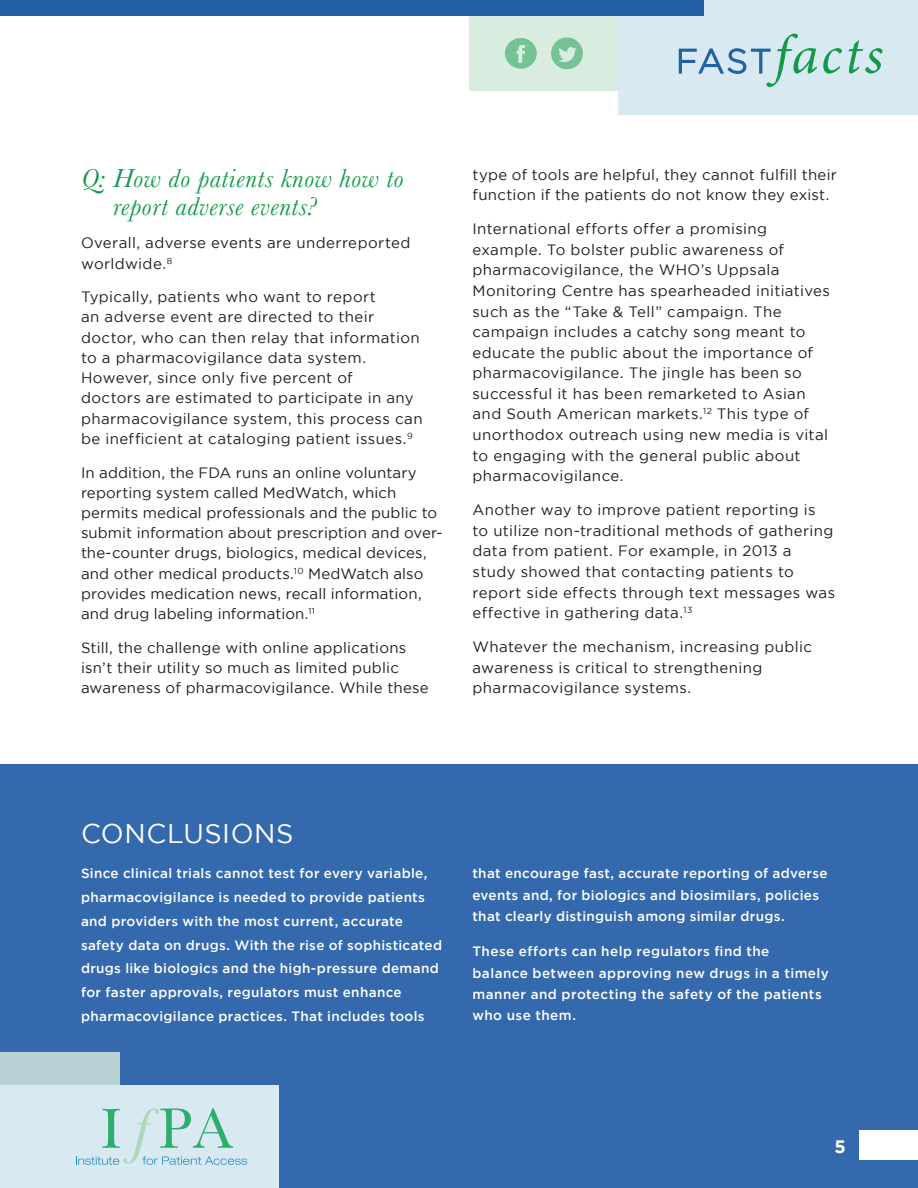
<style>
.page{position:relative;width:918px;height:1188px;background:#fff}
.page>*{position:absolute;margin:0;border:0;box-sizing:border-box;transform-origin:0 0}
.t1{font:italic 27px/27.8px "Baskerville";letter-spacing:.025em;color:#129a48}
.t2{font:27px "Gotham";letter-spacing:.02em;color:#fff}
.t3{font:700 18px "Gotham";color:#fff}
.t4{font:15px/20.5px "Gotham";letter-spacing:.02em;color:#231f20}
.t5{font:500 13.5px/23.9px "Gotham";letter-spacing:.025em;color:#fff}
</style>
<div class="page">
<div style="left:0;top:765px;width:918px;height:423px;background:#3469ae"></div>
<div style="left:860px;top:1131px;width:58px;height:29px;background:#fff"></div>
<div style="left:470px;top:0;width:148px;height:91px;background:#d8ecdf"></div>
<div style="left:618px;top:0;width:300px;height:115px;background:#d9e9f1"></div>
<div style="left:0;top:0;width:704px;height:16px;background:#225fa7"></div>
<svg style="left:678px;top:34px;width:205px;height:53px"></svg>
<svg style="left:505px;top:38px;width:32px;height:31px"></svg>
<svg style="left:551px;top:37px;width:32px;height:32px"></svg>
<div style="left:0;top:1053px;width:120px;height:135px;background:#b7d1d5"></div>
<div style="left:0;top:1085px;width:279px;height:103px;background:#d9e9f1"></div>
<svg style="left:76px;top:1108px;width:171px;height:57px"></svg>
<p class="t1" style="left:113px;top:164px;width:292px;text-indent:-32px">Q: How do patients know how to report adverse events?</p>
<p class="t4" style="left:81px;top:233px;width:331px">Overall, adverse events are underreported worldwide.<sup>8</sup></p>
<p class="t4" style="left:81px;top:287px;width:343px">Typically, patients who want to report<br>an adverse event are directed to their doctor, who can then relay that information to a pharmacovigilance data system.<br>However, since only five percent of<br>doctors are estimated to participate in any pharmacovigilance system, this process can be inefficient at cataloging patient issues.<sup>9</sup></p>
<p class="t4" style="left:81px;top:462px;width:363px">In addition, the FDA runs an online voluntary reporting system called MedWatch, which permits medical professionals and the public to submit information about prescription and over&shy;the-counter drugs, biologics, medical devices, and other medical products.<sup>10</sup> MedWatch also provides medication news, recall information, and drug labeling information.<sup>11</sup></p>
<p class="t4" style="left:81px;top:637px;width:349px">Still, the challenge with online applications isn’t their utility so much as limited public awareness of pharmacovigilance. While these</p>
<p class="t4" style="left:472px;top:164px;width:366px">type of tools are helpful, they cannot fulfill their function if the patients do not know they exist.</p>
<p class="t4" style="left:472px;top:219px;width:359px">International efforts offer a promising example. To bolster public awareness of pharmacovigilance, the WHO’s Uppsala Monitoring Centre has spearheaded initiatives such as the “Take &amp; Tell” campaign. The campaign includes a catchy song meant to educate the public about the importance of pharmacovigilance. The jingle has been so successful it has been remarketed to Asian and South American markets.<sup>12</sup> This type of unorthodox outreach using new media is vital to engaging with the general public about pharmacovigilance.</p>
<p class="t4" style="left:473px;top:499px;width:364px">Another way to improve patient reporting is<br>to utilize non-traditional methods of gathering data from patient. For example, in 2013 a study showed that contacting patients to report side effects through text messages was effective in gathering data.<sup>13</sup></p>
<p class="t4" style="left:472px;top:636px;width:341px">Whatever the mechanism, increasing public awareness is critical to strengthening pharmacovigilance systems.</p>
<p class="t2" style="left:81px;top:819px;width:214px">CONCLUSIONS</p>
<p class="t5" style="left:81px;top:861px;width:363px">Since clinical trials cannot test for every variable, pharmacovigilance is needed to provide patients and providers with the most current, accurate safety data on drugs. With the rise of sophisticated drugs like biologics and the high-pressure demand for faster approvals, regulators must enhance pharmacovigilance practices. That includes tools</p>
<p class="t5" style="left:472px;top:862px;width:357px;line-height:21.5px">that encourage fast, accurate reporting of adverse events and, for biologics and biosimilars, policies that clearly distinguish among similar drugs.</p>
<p class="t5" style="left:472px;top:940px;width:358px;line-height:21.5px">These efforts can help regulators find the<br>balance between approving new drugs in a timely manner and protecting the safety of the patients who use them.</p>
<p class="t3" style="left:835px;top:1136px;width:13px">5</p>
</div>
